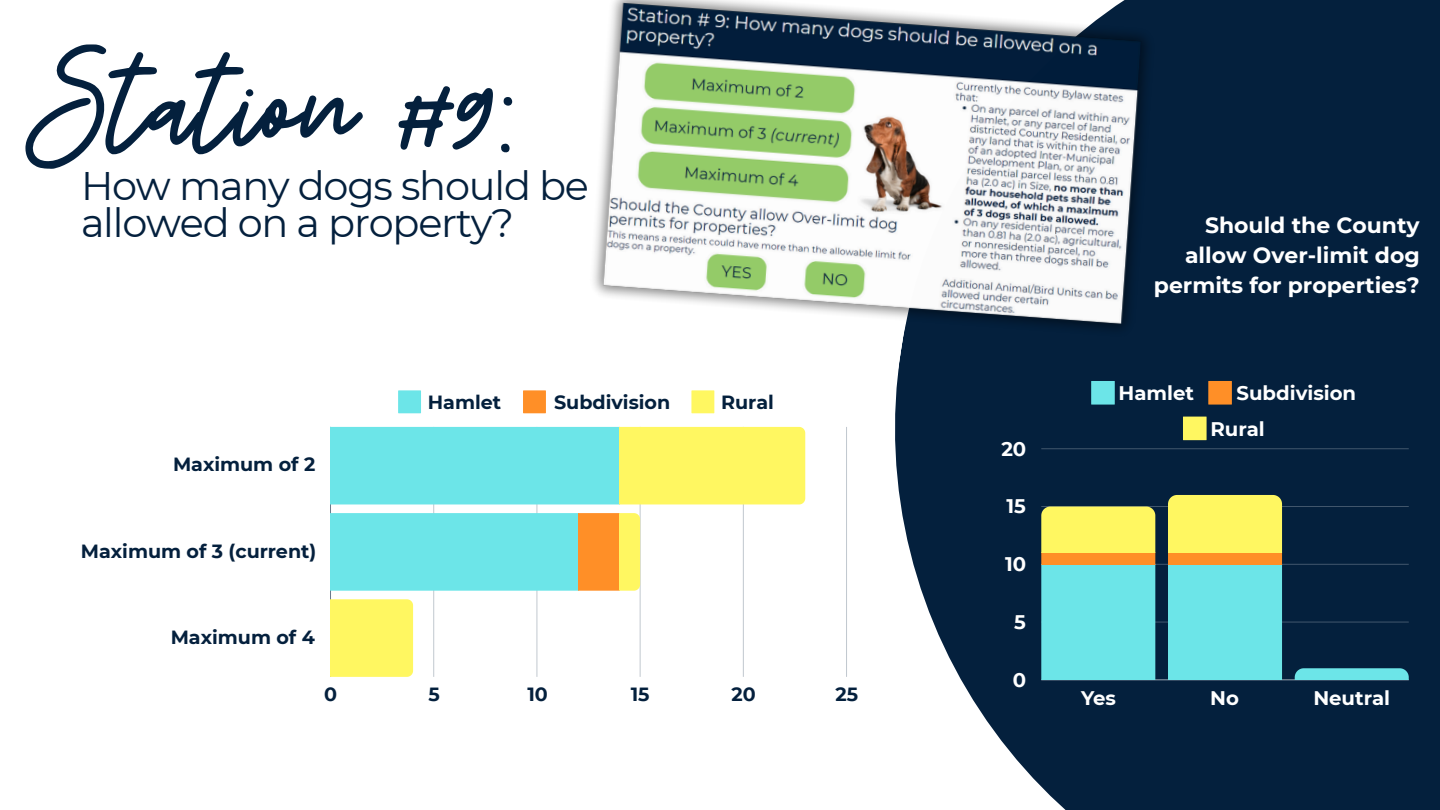
<style>
.page{position:relative;width:1440px;height:810px;background:#fff}
.page>*{position:absolute;margin:0;border:0;box-sizing:border-box;transform-origin:0 0}
.t1{font:146px "Beauty Salon Script";color:#04203d}
.t2{font:39.8px/36.8px "Montserrat";letter-spacing:-.03em;color:#04203d}
.t3{font:700 21.9px/30px "Montserrat";color:#fff;text-align:right}
.t4{font:700 19.7px/35.6px "Montserrat";color:#fff}
.t5{font:700 19.1px "Montserrat";color:#04203d}
</style>
<div class="page">
<svg style="left:895px;top:0;width:545px;height:810px;background:#152f4a"></svg>
<svg style="left:398px;top:390px;width:23px;height:23px"></svg>
<svg style="left:523px;top:390px;width:23px;height:23px"></svg>
<svg style="left:691px;top:390px;width:23px;height:23px"></svg>
<hr style="left:330px;top:427px;width:1px;height:250px;background:#04203d;opacity:.6">
<hr style="left:433px;top:427px;width:1px;height:250px;background:#ced4d9">
<hr style="left:537px;top:427px;width:1px;height:250px;background:#e4e7ea">
<hr style="left:640px;top:427px;width:1px;height:250px;background:#04203d;opacity:.25">
<hr style="left:743px;top:427px;width:1px;height:250px;background:#c9cfd5">
<hr style="left:846px;top:427px;width:1px;height:250px;background:#c2c9d0">
<svg style="left:331px;top:427px;width:474px;height:77px;background:#a5ecb3"></svg>
<svg style="left:331px;top:513px;width:309px;height:78px;background:#89dbc6"></svg>
<div style="left:331px;top:599px;width:82px;height:78px;background:#fff761"></div>
<svg style="left:1091px;top:381px;width:24px;height:24px"></svg>
<svg style="left:1208px;top:381px;width:24px;height:24px"></svg>
<svg style="left:1183px;top:417px;width:24px;height:23px"></svg>
<hr style="left:1041px;top:680px;width:368px;height:1px;background:#344a62">
<hr style="left:1041px;top:622px;width:368px;height:1px;background:#263e57">
<hr style="left:1041px;top:564px;width:368px;height:1px;background:#354b63">
<hr style="left:1041px;top:506px;width:368px;height:1px;background:#fff;opacity:.25">
<hr style="left:1041px;top:449px;width:368px;height:1px;background:#132d49">
<svg style="left:1041px;top:507px;width:114px;height:173px;background:#9ce2b6"></svg>
<svg style="left:1168px;top:495px;width:114px;height:185px;background:#a3e4b1"></svg>
<svg style="left:1295px;top:668px;width:114px;height:12px"></svg>
<img style="left:593px;top:0;width:586px;height:346px">
<h1 class="t1" style="left:28px;top:36px;width:491px">Station #9:</h1>
<p class="t2" style="left:81px;top:167px;width:509px">How many dogs should be allowed on a property?</p>
<p class="t5" style="left:173px;top:453px;width:144px">Maximum of 2</p>
<p class="t5" style="left:428px;top:391px;width:75px">Hamlet</p>
<p class="t5" style="left:554px;top:391px;width:118px">Subdivision</p>
<p class="t5" style="left:721px;top:391px;width:54px">Rural</p>
<p class="t5" style="left:81px;top:539px;width:237px">Maximum of 3 (current)</p>
<p class="t5" style="left:171px;top:625px;width:146px">Maximum of 4</p>
<p class="t5" style="left:324px;top:682px;width:14px">0</p>
<p class="t5" style="left:428px;top:682px;width:13px">5</p>
<p class="t5" style="left:527px;top:682px;width:22px">10</p>
<p class="t5" style="left:631px;top:682px;width:20px">15</p>
<p class="t5" style="left:732px;top:682px;width:26px">20</p>
<p class="t5" style="left:836px;top:682px;width:24px">25</p>
<p class="t4" style="left:1001px;top:431px;width:26px">20</p>
<p class="t4" style="left:1006px;top:489px;width:21px">15</p>
<p class="t4" style="left:1005px;top:546px;width:23px">10</p>
<p class="t4" style="left:1014px;top:604px;width:13px">5</p>
<p class="t4" style="left:1013px;top:662px;width:15px">0</p>
<h2 class="t3" style="left:1154px;top:210px;width:267px">Should the County allow Over-limit dog permits for properties?</h2>
<p class="t4" style="left:1119px;top:376px;width:77px">Hamlet</p>
<p class="t4" style="left:1210px;top:376px;width:147px;text-indent:26px">Subdivision<br>Rural</p>
<p class="t4" style="left:1081px;top:680px;width:36px">Yes</p>
<p class="t4" style="left:1210px;top:680px;width:30px">No</p>
<p class="t4" style="left:1313px;top:680px;width:78px">Neutral</p>
</div>
